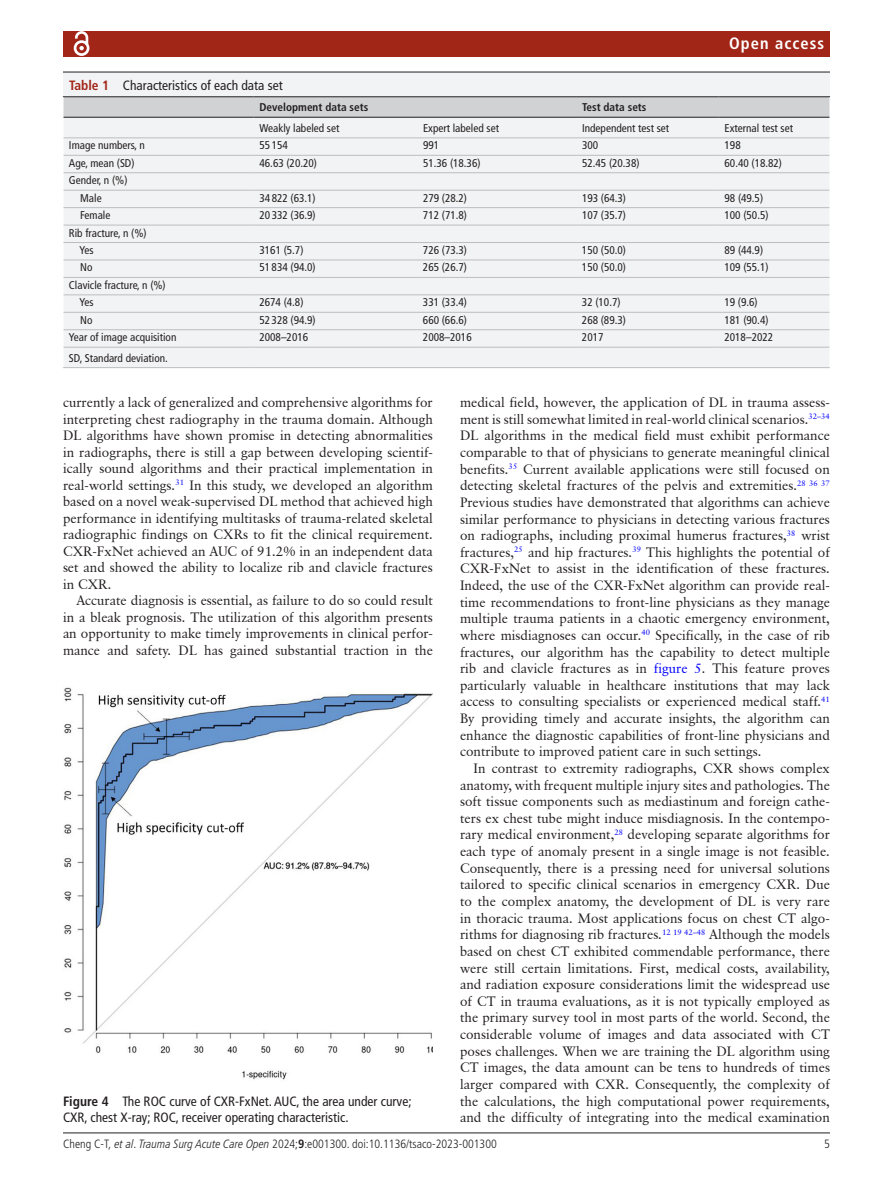
<style>
.page{position:relative;width:893px;height:1191px;background:#fff}
.page>*{position:absolute;margin:0;border:0;box-sizing:border-box;transform-origin:0 0}
.t1{font:700 condensed 16.5px "Frutiger LT Std";letter-spacing:.065em;color:#fff}
.t2{font:13.5px/16.6px "Classical Garamond BT";color:#231f20;text-align:justify}
.t3{font:condensed 13.5px/16.5px "Frutiger LT Pro";color:#231f20}
.t4{font:300 condensed 12px "Frutiger LT Pro";color:#231f20}
.t5{font:condensed 11.25px/17.4px "Frutiger LT Pro";color:#231f20}
.t6{font:700 condensed 11.25px "Frutiger LT Pro";color:#231f20}
.s1{font-weight:700;color:#a12618}
.s2{font-weight:700}
.s3{color:#00f}
.s4{font-style:italic}
</style>
<div class="page">
<hr style="left:63px;top:1132px;width:767px;height:1px;background:#231f20">
<div style="left:63px;top:31px;width:767px;height:25px;background:#a12618"></div>
<svg style="left:72px;top:31px;width:19px;height:26px"></svg>
<div style="left:63px;top:72px;width:767px;height:296px;background:#f2f3f4"></div>
<hr style="left:63px;top:72px;width:767px;height:1px;background:#231f20">
<hr style="left:63px;top:96px;width:190px;height:1px;background:#231f20">
<hr style="left:254px;top:96px;width:163px;height:1px;background:#231f20">
<hr style="left:417px;top:96px;width:159px;height:1px;background:#231f20">
<hr style="left:576px;top:96px;width:142px;height:1px;background:#231f20">
<hr style="left:718px;top:96px;width:112px;height:1px;background:#231f20">
<hr style="left:63px;top:367px;width:190px;height:1px;background:#bcbdc0">
<hr style="left:254px;top:367px;width:163px;height:1px;background:#bcbdc0">
<hr style="left:417px;top:367px;width:159px;height:1px;background:#bcbdc0">
<hr style="left:576px;top:367px;width:142px;height:1px;background:#bcbdc0">
<hr style="left:718px;top:367px;width:112px;height:1px;background:#bcbdc0">
<svg style="left:63px;top:97px;width:767px;height:251px"></svg>
<img style="left:64px;top:687px;width:369px;height:393px">
<p class="t1" style="left:729px;top:34px;width:97px">Open access</p>
<p class="t3" style="left:69px;top:78px;width:215px"><span class="s1">Table 1</span> Characteristics of each data set</p>
<p class="t6" style="left:260px;top:101px;width:110px">Development data sets</p>
<p class="t6" style="left:582px;top:101px;width:66px">Test data sets</p>
<p class="t5" style="left:260px;top:119px;width:81px">Weakly labeled set</p>
<p class="t5" style="left:423px;top:119px;width:77px">Expert labeled set</p>
<p class="t5" style="left:582px;top:119px;width:89px">Independent test set</p>
<p class="t5" style="left:724px;top:119px;width:70px">External test set</p>
<p class="t5" style="left:69px;top:137px;width:78px">Image numbers, n</p>
<p class="t5" style="left:259px;top:137px;width:30px">55 154</p>
<p class="t5" style="left:423px;top:137px;width:18px">991</p>
<p class="t5" style="left:582px;top:137px;width:18px">300</p>
<p class="t5" style="left:724px;top:137px;width:18px">198</p>
<p class="t5" style="left:69px;top:154px;width:67px">Age, mean (SD)</p>
<p class="t5" style="left:259px;top:154px;width:59px">46.63 (20.20)</p>
<p class="t5" style="left:423px;top:154px;width:59px">51.36 (18.36)</p>
<p class="t5" style="left:582px;top:154px;width:59px">52.45 (20.38)</p>
<p class="t5" style="left:724px;top:154px;width:59px">60.40 (18.82)</p>
<p class="t5" style="left:80px;top:172px;width:49px;text-indent:-11px">Gender, n (%)<br>Male</p>
<p class="t5" style="left:259px;top:189px;width:58px">34 822 (63.1)</p>
<p class="t5" style="left:423px;top:189px;width:46px">279 (28.2)</p>
<p class="t5" style="left:582px;top:189px;width:46px">193 (64.3)</p>
<p class="t5" style="left:724px;top:189px;width:40px">98 (49.5)</p>
<p class="t5" style="left:80px;top:206px;width:32px">Female</p>
<p class="t5" style="left:259px;top:206px;width:58px">20 332 (36.9)</p>
<p class="t5" style="left:423px;top:206px;width:46px">712 (71.8)</p>
<p class="t5" style="left:582px;top:206px;width:46px">107 (35.7)</p>
<p class="t5" style="left:724px;top:206px;width:46px">100 (50.5)</p>
<p class="t5" style="left:80px;top:224px;width:69px;text-indent:-11px">Rib fracture, n (%)<br>Yes</p>
<p class="t5" style="left:259px;top:241px;width:46px">3161 (5.7)</p>
<p class="t5" style="left:423px;top:241px;width:46px">726 (73.3)</p>
<p class="t5" style="left:582px;top:241px;width:46px">150 (50.0)</p>
<p class="t5" style="left:724px;top:241px;width:40px">89 (44.9)</p>
<p class="t5" style="left:80px;top:259px;width:14px">No</p>
<p class="t5" style="left:259px;top:259px;width:58px">51 834 (94.0)</p>
<p class="t5" style="left:423px;top:259px;width:46px">265 (26.7)</p>
<p class="t5" style="left:582px;top:259px;width:46px">150 (50.0)</p>
<p class="t5" style="left:724px;top:259px;width:46px">109 (55.1)</p>
<p class="t5" style="left:80px;top:276px;width:88px;text-indent:-11px">Clavicle fracture, n (%)<br>Yes</p>
<p class="t5" style="left:259px;top:294px;width:46px">2674 (4.8)</p>
<p class="t5" style="left:423px;top:294px;width:46px">331 (33.4)</p>
<p class="t5" style="left:582px;top:294px;width:40px">32 (10.7)</p>
<p class="t5" style="left:724px;top:294px;width:35px">19 (9.6)</p>
<p class="t5" style="left:80px;top:311px;width:14px">No</p>
<p class="t5" style="left:259px;top:311px;width:58px">52 328 (94.9)</p>
<p class="t5" style="left:423px;top:311px;width:46px">660 (66.6)</p>
<p class="t5" style="left:582px;top:311px;width:46px">268 (89.3)</p>
<p class="t5" style="left:724px;top:311px;width:46px">181 (90.4)</p>
<p class="t5" style="left:69px;top:329px;width:109px">Year of image acquisition</p>
<p class="t5" style="left:259px;top:329px;width:50px">2008–2016</p>
<p class="t5" style="left:423px;top:329px;width:50px">2008–2016</p>
<p class="t5" style="left:582px;top:329px;width:23px">2017</p>
<p class="t5" style="left:724px;top:329px;width:50px">2018–2022</p>
<p class="t5" style="left:69px;top:349px;width:101px">SD, Standard deviation.</p>
<p class="t2" style="left:63px;top:394px;width:371px">currently a lack of generalized and comprehensive algorithms for interpreting chest radiography in the trauma domain. Although DL algorithms have shown promise in detecting abnormalities in radiographs, there is still a gap between developing scientif&shy;ically sound algorithms and their practical implementation in real-world settings.<sup>31</sup> In this study, we developed an algorithm based on a novel weak-supervised DL method that achieved high performance in identifying multitasks of trauma-related skeletal radiographic findings on CXRs to fit the clinical requirement.<br>CXR-FxNet achieved an AUC of 91.2% in an independent data set and showed the ability to localize rib and clavicle fractures in CXR.</p>
<p class="t2" style="left:63px;top:592px;width:371px;text-indent:14px">Accurate diagnosis is essential, as failure to do so could result in a bleak prognosis. The utilization of this algorithm presents an opportunity to make timely improvements in clinical perfor&shy;mance and safety. DL has gained substantial traction in the</p>
<p class="t3" style="left:63px;top:1092px;width:350px"><span class="s2">Figure 4</span> The ROC curve of CXR-FxNet. AUC, the area under curve;<br>CXR, chest X-ray; ROC, receiver operating characteristic.</p>
<p class="t2" style="left:460px;top:394px;width:371px">medical field, however, the application of DL in trauma assess&shy;ment is still somewhat limited in real-world clinical scenarios.<sup>32–34<br></sup>DL algorithms in the medical field must exhibit performance comparable to that of physicians to generate meaningful clinical benefits.<sup>35</sup> Current available applications were still focused on detecting skeletal fractures of the pelvis and extremities.<sup>28</sup> <sup>36</sup> <sup>37<br></sup>Previous studies have demonstrated that algorithms can achieve similar performance to physicians in detecting various fractures on radiographs, including proximal humerus fractures,<sup>38</sup> wrist fractures,<sup>25</sup> and hip fractures.<sup>39</sup> This highlights the potential of CXR-FxNet to assist in the identification of these fractures.<br>Indeed, the use of the CXR-FxNet algorithm can provide real&shy;time recommendations to front-line physicians as they manage multiple trauma patients in a chaotic emergency environment, where misdiagnoses can occur.<sup>40</sup> Specifically, in the case of rib fractures, our algorithm has the capability to detect multiple rib and clavicle fractures as in <span class="s3">figure 5</span>. This feature proves particularly valuable in healthcare institutions that may lack access to consulting specialists or experienced medical staff.<sup>41<br></sup>By providing timely and accurate insights, the algorithm can enhance the diagnostic capabilities of front-line physicians and contribute to improved patient care in such settings.</p>
<p class="t2" style="left:460px;top:759px;width:371px;text-indent:14px">In contrast to extremity radiographs, CXR shows complex anatomy, with frequent multiple injury sites and pathologies. The soft tissue components such as mediastinum and foreign cathe&shy;ters ex chest tube might induce misdiagnosis. In the contempo&shy;rary medical environment,<sup>28</sup> developing separate algorithms for each type of anomaly present in a single image is not feasible.<br>Consequently, there is a pressing need for universal solutions tailored to specific clinical scenarios in emergency CXR. Due to the complex anatomy, the development of DL is very rare in thoracic trauma. Most applications focus on chest CT algo&shy;rithms for diagnosing rib fractures.<sup>12</sup> <sup>19</sup> <sup>42–48</sup> Although the models based on chest CT exhibited commendable performance, there were still certain limitations. First, medical costs, availability, and radiation exposure considerations limit the widespread use of CT in trauma evaluations, as it is not typically employed as the primary survey tool in most parts of the world. Second, the considerable volume of images and data associated with CT poses challenges. When we are training the DL algorithm using CT images, the data amount can be tens to hundreds of times larger compared with CXR. Consequently, the complexity of the calculations, the high computational power requirements, and the difficulty of integrating into the medical examination</p>
<p class="t4" style="left:63px;top:1136px;width:435px">Cheng C-T<span class="s4">, et al</span>. <span class="s4">Trauma Surg Acute Care Open</span> 2024;<span class="s2">9</span>:e001300. doi:10.1136/tsaco-2023-001300</p>
<p class="t4" style="left:824px;top:1136px;width:7px">5</p>
</div>
